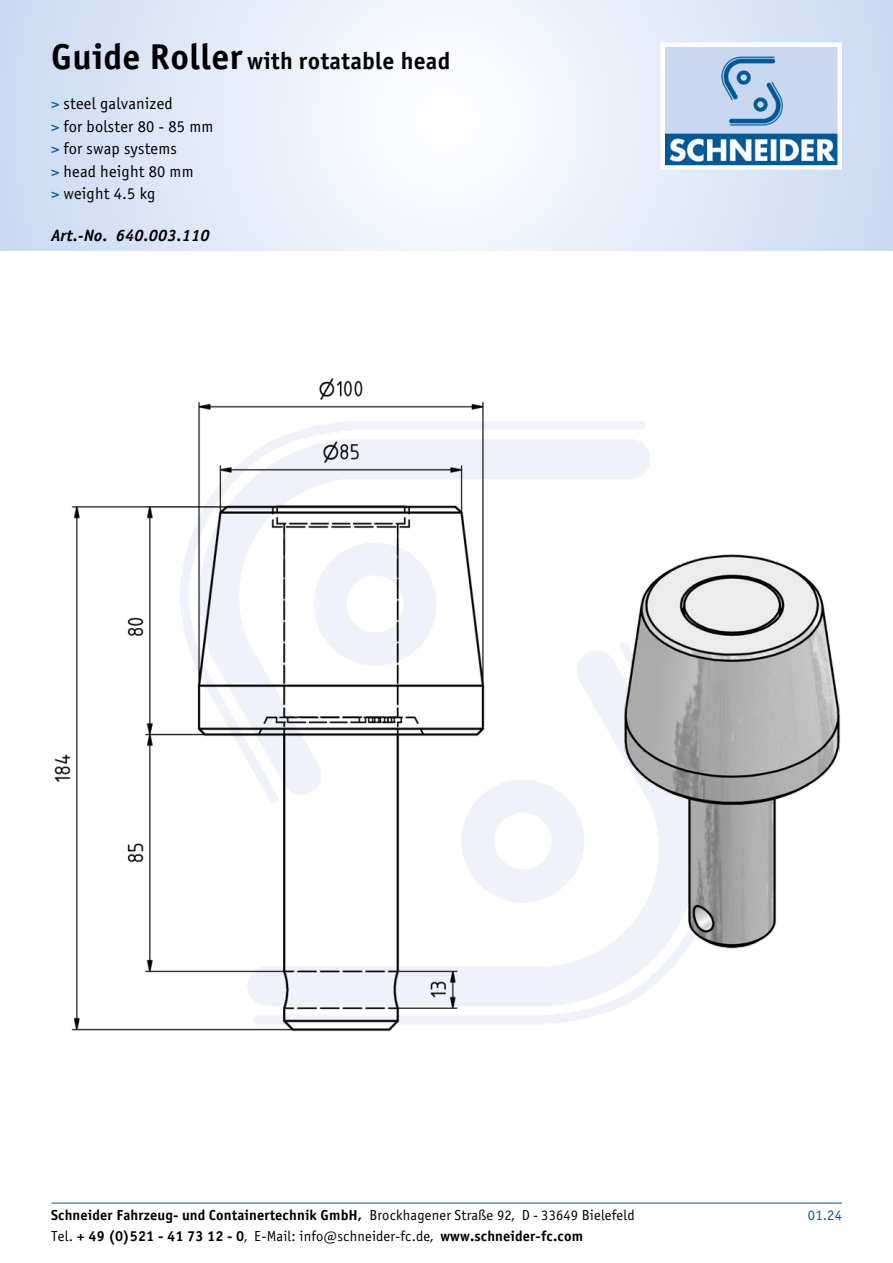
<style>
.page{position:relative;width:893px;height:1263px;background:#fff}
.page>*{position:absolute;margin:0;border:0;box-sizing:border-box;transform-origin:0 0}
.t1{font:24px "Officina Sans Bold ITC";letter-spacing:.01em;color:#000}
.t2{font:16.5px/22.5px "Officina Sans Book ITC";letter-spacing:.01em;color:#000}
.t3{font:italic 16.5px "Officina Sans Bold ITC";letter-spacing:.01em;color:#000}
.t4{font:14.55px "Officina Sans Bold ITC";letter-spacing:.01em;color:#000}
.t5{font:14.55px "Officina Sans Book ITC";color:#005a9a}
.s1{font-size:36px}
.s2{color:#005a9a}
.s3{font-family:"Officina Sans Book ITC"}
</style>
<div class="page">
<svg style="left:0;top:0;width:893px;height:251px"></svg>
<img style="left:665px;top:48px;width:172px;height:117px">
<div style="left:660px;top:43px;width:182px;height:127px;border:4px solid #fff"></div>
<hr style="left:52px;top:1203px;width:790px;height:1px;background:#005a9a">
<img style="left:54px;top:378px;width:786px;height:653px">
<h1 class="t1" style="left:51px;top:46px;width:401px"><span class="s1">Guide Roller</span> with rotatable head</h1>
<p class="t2" style="left:51px;top:92px;width:164px"><span class="s2">&gt;</span> steel galvanized<br><span class="s2">&gt;</span> for bolster 80 - 85 mm <span class="s2">&gt;</span> for swap systems<br><span class="s2">&gt;</span> head height 80 mm<br><span class="s2">&gt;</span> weight 4.5 kg</p>
<p class="t3" style="left:51px;top:226px;width:160px">Art.-No. 640.003.110</p>
<p class="t4" style="left:51px;top:1206px;width:585px">Schneider Fahrzeug- und Containertechnik GmbH, <span class="s3">Brockhagener Straße 92, D - 33649 Bielefeld</span></p>
<p class="t5" style="left:808px;top:1206px;width:35px">01.24</p>
<p class="t4" style="left:51px;top:1227px;width:533px"><span class="s3">Tel.</span> + 49 (0)521 - 41 73 12 - 0<span class="s3">, E-Mail: info@schneider-fc.de,</span> www.schneider-fc.com</p>
</div>
